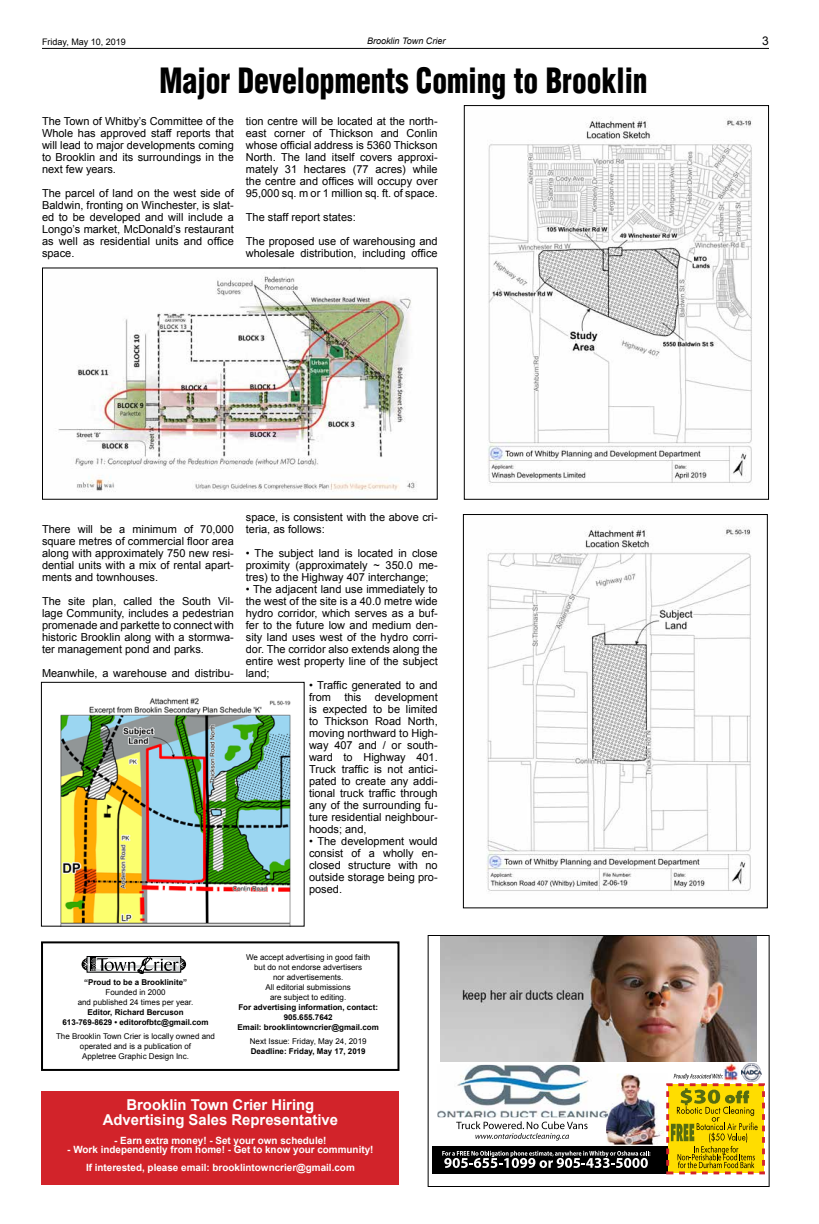
<style>
.page{position:relative;width:819px;height:1224px;background:#fff}
.page>*{position:absolute;margin:0;border:0;box-sizing:border-box;transform-origin:0 0}
.t1{font:900 condensed 34px "Helvetica";color:#000;scale:.87 1}
.t2{font:700 15px/14.8px "Arial";color:#fff;text-align:center}
.t3{font:12px "Arial";color:#000}
.t4{font:11px/12px "Arial";color:#000;text-align:justify}
.t5{font:700 10px/18.5px "Arial";color:#fff;text-align:center}
.t6{font:9px "Arial";color:#000}
.t7{font:italic 9px "Arial";color:#000}
.t8{font:8px/10px "Arial";color:#000;text-align:center}
.t9{font:700 8px/10px "Arial";color:#000;text-align:center}
</style>
<div class="page">
<hr style="left:42px;top:48px;width:727px;height:1px;background:#000">
<div style="left:41px;top:941px;width:359px;height:130px;border:2px solid #000"></div>
<svg style="left:83px;top:956px;width:102px;height:18px"></svg>
<div style="left:41px;top:1091px;width:358px;height:94px;background:#d2232a"></div>
<img style="left:440px;top:937px;width:316px;height:124px">
<div style="left:432px;top:1146px;width:239px;height:27px;background:#000"></div>
<img style="left:723px;top:1064px;width:15px;height:10px">
<img style="left:741px;top:1063px;width:21px;height:11px">
<img style="left:437px;top:1065px;width:169px;height:52px">
<img style="left:606px;top:1074px;width:58px;height:72px">
<img style="left:606px;top:1074px;width:1px;height:43px">
<svg style="left:442px;top:1151px;width:208px;height:17px"></svg>
<svg style="left:456px;top:1121px;width:132px;height:20px"></svg>
<svg style="left:666px;top:1074px;width:99px;height:100px;background:#d8b91d"></svg>
<div style="left:428px;top:935px;width:342px;height:252px;border:1px solid #000"></div>
<img style="left:487px;top:117px;width:265px;height:367px">
<div style="left:464px;top:105px;width:305px;height:395px;border:1px solid #000"></div>
<img style="left:58px;top:276px;width:359px;height:216px">
<img style="left:486px;top:526px;width:265px;height:366px">
<div style="left:463px;top:514px;width:305px;height:394px;border:1px solid #000"></div>
<img style="left:60px;top:698px;width:231px;height:227px">
<div style="left:41px;top:682px;width:264px;height:245px;border:1px solid #000"></div>
<p class="t6" style="left:42px;top:36px;width:85px">Friday, May 10, 2019</p>
<p class="t7" style="left:367px;top:35px;width:80px">Brooklin Town Crier</p>
<p class="t3" style="left:762px;top:33px;width:8px">3</p>
<h1 class="t1" style="left:160px;top:59px;width:562px">Major Developments Coming to Brooklin</h1>
<p class="t4" style="left:42px;top:115px;width:193px">The Town of Whitby’s Committee of the Whole has approved staff reports that will lead to major developments coming to Brooklin and its surroundings in the next few years.</p>
<p class="t4" style="left:42px;top:187px;width:193px">The parcel of land on the west side of Baldwin, fronting on Winchester, is slat&shy;ed to be developed and will include a Longo’s market, McDonald’s restaurant as well as residential units and office space.</p>
<p class="t4" style="left:246px;top:115px;width:193px">tion centre will be located at the north&shy;east corner of Thickson and Conlin whose official address is 5360 Thickson North. The land itself covers approxi&shy;mately 31 hectares (77 acres) while the centre and offices will occupy over 95,000 sq. m or 1 million sq. ft. of space.</p>
<p class="t4" style="left:246px;top:205px;width:193px;line-height:24px">The staff report states:<br>The proposed use of warehousing and</p>
<p class="t4" style="left:246px;top:247px;width:193px">wholesale distribution, including office</p>
<p class="t4" style="left:42px;top:523px;width:193px">There will be a minimum of 70,000 square metres of commercial floor area along with approximately 750 new resi&shy;dential units with a mix of rental apart&shy;ments and townhouses.</p>
<p class="t4" style="left:42px;top:595px;width:193px">The site plan, called the South Vil&shy;lage Community, includes a pedestrian promenade and parkette to connect with historic Brooklin along with a stormwa&shy;ter management pond and parks.</p>
<p class="t4" style="left:42px;top:667px;width:193px">Meanwhile, a warehouse and distribu-</p>
<p class="t4" style="left:246px;top:511px;width:193px">space, is consistent with the above cri&shy;teria, as follows:</p>
<p class="t4" style="left:246px;top:547px;width:193px">• The subject land is located in close proximity (approximately ~ 350.0 me&shy;tres) to the Highway 407 interchange;</p>
<p class="t4" style="left:246px;top:583px;width:193px">• The adjacent land use immediately to the west of the site is a 40.0 metre wide hydro corridor, which serves as a buf&shy;fer to the future low and medium den&shy;sity land uses west of the hydro corri&shy;dor. The corridor also extends along the entire west property line of the subject land;</p>
<p class="t4" style="left:309px;top:679px;width:130px">• Traffic generated to and from this development is expected to be limited to Thickson Road North, moving northward to High&shy;way 407 and / or south&shy;ward to Highway 401.<br>Truck traffic is not antici&shy;pated to create any addi&shy;tional truck traffic through any of the surrounding fu&shy;ture residential neighbour&shy;hoods; and,</p>
<p class="t4" style="left:309px;top:835px;width:130px">• The development would consist of a wholly en&shy;closed structure with no outside storage being pro&shy;posed.</p>
<p class="t9" style="left:84px;top:978px;width:105px">“Proud to be a Brooklinite”</p>
<p class="t8" style="left:78px;top:988px;width:117px">Founded in 2000<br>and published 24 times per year.</p>
<p class="t9" style="left:62px;top:1008px;width:148px">Editor, Richard Bercuson<br>613-769-8629 • editorofbtc@gmail.com</p>
<p class="t8" style="left:56px;top:1032px;width:161px">The Brooklin Town Crier is locally owned and operated and is a publication of<br>Appletree Graphic Design Inc.</p>
<p class="t8" style="left:246px;top:953px;width:126px">We accept advertising in good faith but do not endorse advertisers<br>nor advertisements.<br>All editorial submissions<br>are subject to editing.</p>
<p class="t9" style="left:238px;top:1003px;width:143px">For advertising information, contact:<br>905.655.7642<br>Email: brooklintowncrier@gmail.com</p>
<p class="t8" style="left:250px;top:1037px;width:118px">Next Issue: Friday, May 24, 2019</p>
<p class="t9" style="left:251px;top:1047px;width:117px">Deadline: Friday, May 17, 2019</p>
<h2 class="t2" style="left:103px;top:1098px;width:237px">Brooklin Town Crier Hiring<br>Advertising Sales Representative</h2>
<p class="t5" style="left:114px;top:1131px;width:214px">- Earn extra money! - Set your own schedule!</p>
<p class="t5" style="left:67px;top:1141px;width:308px">- Work independently from home! - Get to know your community!<br>If interested, please email: brooklintowncrier@gmail.com</p>
</div>
